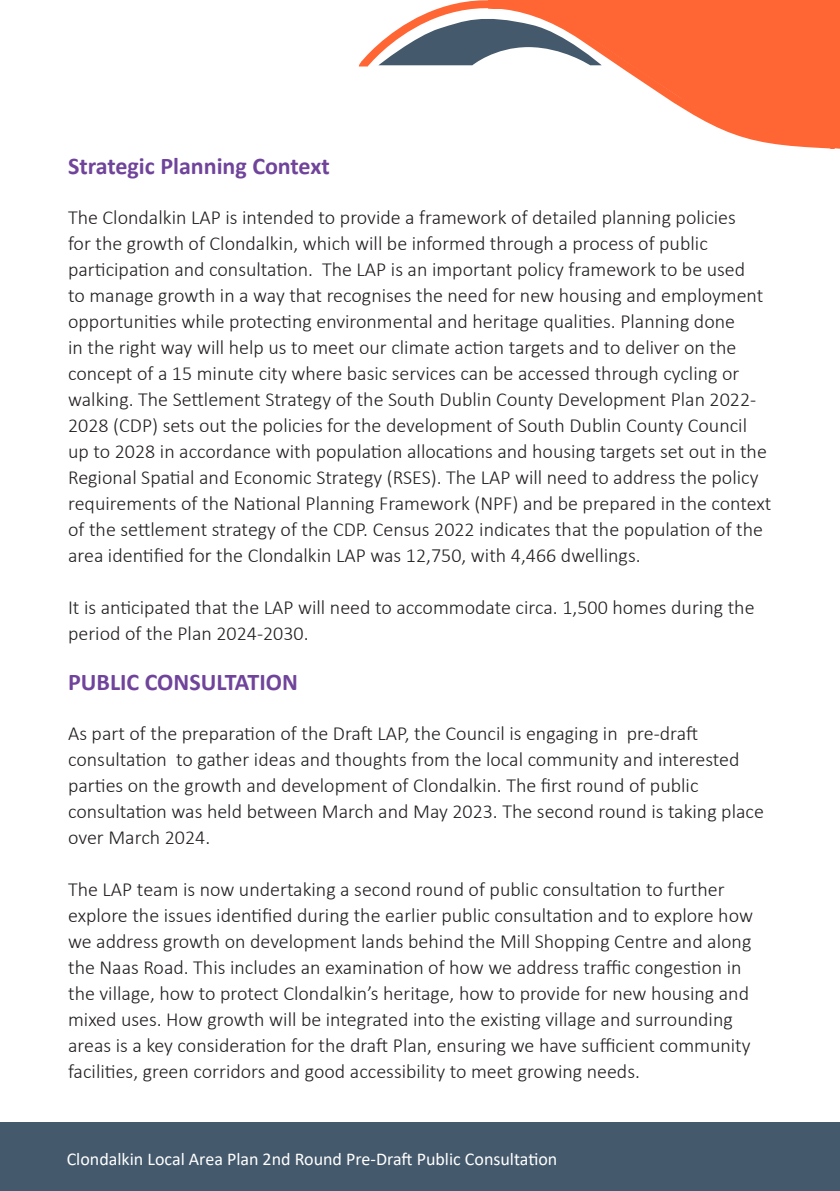
<style>
.page{position:relative;width:840px;height:1191px;background:#fff}
.page>*{position:absolute;margin:0;border:0;box-sizing:border-box;transform-origin:0 0}
.t1{font:700 24px "Calibri";color:#70449b}
.t2{font:300 20px/26px "Calibri";color:#231f20}
.t3{font:18px "Calibri";color:#fff}
</style>
<div class="page">
<svg style="left:358px;top:0;width:134px;height:67px"></svg>
<svg style="left:492px;top:0;width:347px;height:149px;fill:#f63"></svg>
<svg style="left:378px;top:13px;width:223px;height:52px"></svg>
<svg style="left:358px;top:58px;width:9px;height:8px"></svg>
<div style="left:0;top:1123px;width:839px;height:68px;background:#44596c"></div>
<p class="t1" style="left:68px;top:149px;width:263px">Strategic Planning Context</p>
<p class="t2" style="left:68px;top:204px;width:704px">The Clondalkin LAP is intended to provide a framework of detailed planning policies<br>for the growth of Clondalkin, which will be informed through a process of public participation and consultation. The LAP is an important policy framework to be used<br>to manage growth in a way that recognises the need for new housing and employment opportunities while protecting environmental and heritage qualities. Planning done<br>in the right way will help us to meet our climate action targets and to deliver on the concept of a 15 minute city where basic services can be accessed through cycling or walking. The Settlement Strategy of the South Dublin County Development Plan 2022- 2028 (CDP) sets out the policies for the development of South Dublin County Council up to 2028 in accordance with population allocations and housing targets set out in the Regional Spatial and Economic Strategy (RSES). The LAP will need to address the policy requirements of the National Planning Framework (NPF) and be prepared in the context of the settlement strategy of the CDP. Census 2022 indicates that the population of the area identified for the Clondalkin LAP was 12,750, with 4,466 dwellings.</p>
<p class="t2" style="left:68px;top:594px;width:687px">It is anticipated that the LAP will need to accommodate circa. 1,500 homes during the period of the Plan 2024-2030.</p>
<p class="t1" style="left:68px;top:665px;width:231px">PUBLIC CONSULTATION</p>
<p class="t2" style="left:68px;top:720px;width:697px">As part of the preparation of the Draft LAP, the Council is engaging in pre-draft consultation to gather ideas and thoughts from the local community and interested parties on the growth and development of Clondalkin. The first round of public consultation was held between March and May 2023. The second round is taking place over March 2024.</p>
<p class="t2" style="left:68px;top:876px;width:686px">The LAP team is now undertaking a second round of public consultation to further explore the issues identified during the earlier public consultation and to explore how we address growth on development lands behind the Mill Shopping Centre and along the Naas Road. This includes an examination of how we address traffic congestion in the village, how to protect Clondalkin’s heritage, how to provide for new housing and mixed uses. How growth will be integrated into the existing village and surrounding areas is a key consideration for the draft Plan, ensuring we have sufficient community facilities, green corridors and good accessibility to meet growing needs.</p>
<p class="t3" style="left:67px;top:1146px;width:492px">Clondalkin Local Area Plan 2nd Round Pre-Draft Public Consultation</p>
</div>
